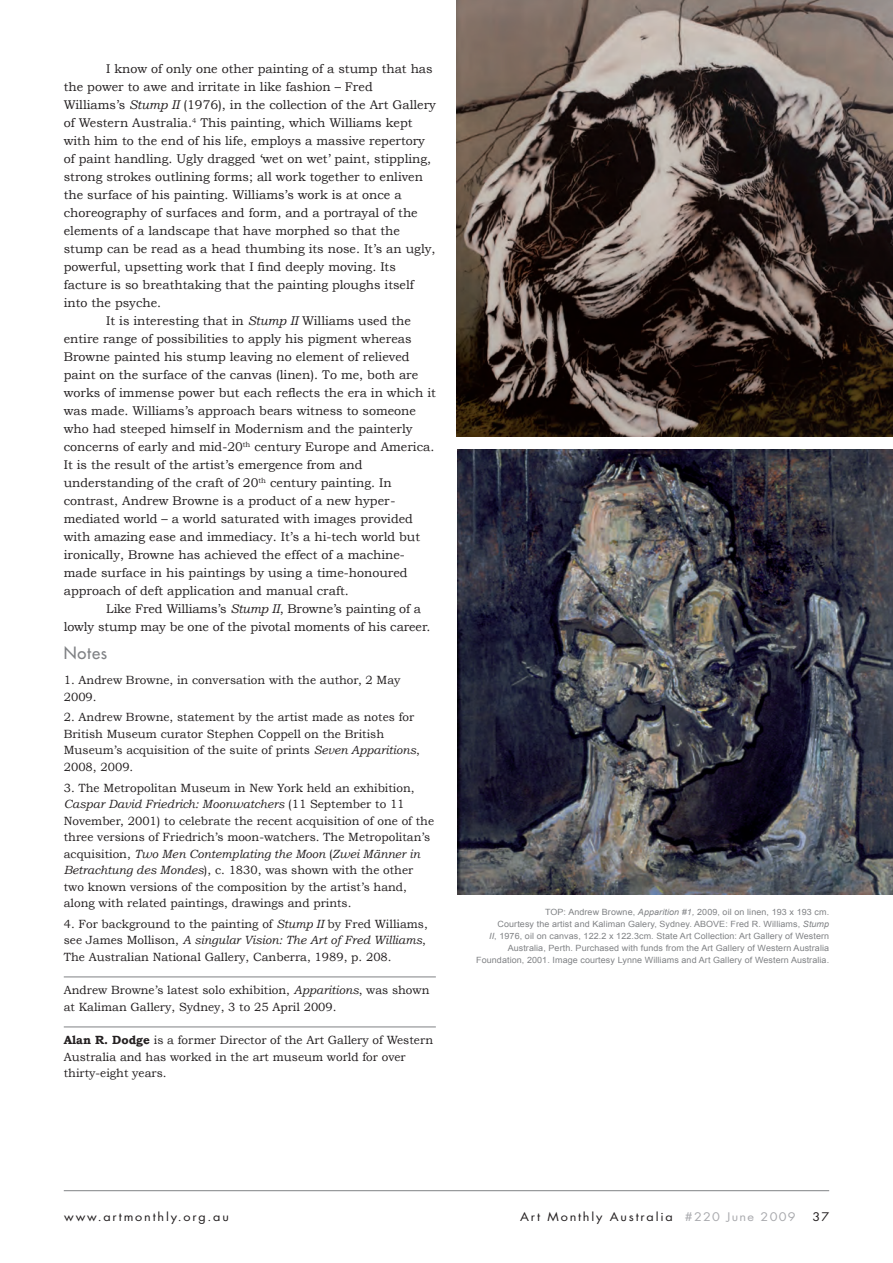
<style>
.page{position:relative;width:893px;height:1263px;background:#fff}
.page>*{position:absolute;margin:0;border:0;box-sizing:border-box;transform-origin:0 0}
.t1{font:16.5px "Futura";letter-spacing:.05em;color:#808285}
.t2{font:12.6px "Bookman Old Style";color:#231f20}
.t3{font:11.85px/16.5px "Bookman Old Style";color:#231f20}
.t4{font:11.55px "Futura";letter-spacing:.14em;color:#231f20;scale:1.1 1}
.t5{font:8.55px/12px "Arial";letter-spacing:.01em;color:#808285;text-align:right;scale:1.05 1}
.s1{font-style:italic}
.s2{font-weight:700}
.s3{color:#aaabaf}
</style>
<div class="page">
<hr style="left:64px;top:1190px;width:765px;height:1px;background:#808285">
<hr style="left:64px;top:976px;width:372px;height:1px;background:#808285">
<hr style="left:64px;top:1026px;width:372px;height:1px;background:#808285">
<img style="left:457px;top:0;width:436px;height:437px">
<img style="left:457px;top:449px;width:436px;height:445px">
<p class="t2" style="left:106px;top:61px;width:328px">I know of only one other painting of a stump that has</p>
<p class="t2" style="left:64px;top:79px;width:310px">the power to awe and irritate in like fashion – Fred</p>
<p class="t2" style="left:64px;top:97px;width:374px">Williams’s <span class="s1">Stump II</span> (1976), in the collection of the Art Gallery</p>
<p class="t2" style="left:64px;top:115px;width:350px">of Western Australia.<sup>4</sup> This painting, which Williams kept</p>
<p class="t2" style="left:64px;top:133px;width:363px">with him to the end of his life, employs a massive repertory</p>
<p class="t2" style="left:64px;top:151px;width:369px">of paint handling. Ugly dragged ‘wet on wet’ paint, stippling,</p>
<p class="t2" style="left:64px;top:169px;width:361px">strong strokes outlining forms; all work together to enliven</p>
<p class="t2" style="left:64px;top:187px;width:339px">the surface of his painting. Williams’s work is at once a</p>
<p class="t2" style="left:64px;top:205px;width:355px">choreography of surfaces and form, and a portrayal of the</p>
<p class="t2" style="left:64px;top:223px;width:338px">elements of a landscape that have morphed so that the</p>
<p class="t2" style="left:64px;top:241px;width:373px">stump can be read as a head thumbing its nose. It’s an ugly,</p>
<p class="t2" style="left:64px;top:259px;width:334px">powerful, upsetting work that I find deeply moving. Its</p>
<p class="t2" style="left:64px;top:277px;width:352px">facture is so breathtaking that the painting ploughs itself</p>
<p class="t2" style="left:64px;top:295px;width:99px">into the psyche.</p>
<p class="t2" style="left:106px;top:313px;width:306px">It is interesting that in <span class="s1">Stump II</span> Williams used the</p>
<p class="t2" style="left:64px;top:331px;width:349px">entire range of possibilities to apply his pigment whereas</p>
<p class="t2" style="left:64px;top:349px;width:347px">Browne painted his stump leaving no element of relieved</p>
<p class="t2" style="left:64px;top:367px;width:356px">paint on the surface of the canvas (linen). To me, both are</p>
<p class="t2" style="left:64px;top:385px;width:374px">works of immense power but each reflects the era in which it</p>
<p class="t2" style="left:64px;top:403px;width:354px">was made. Williams’s approach bears witness to someone</p>
<p class="t2" style="left:64px;top:421px;width:350px">who had steeped himself in Modernism and the painterly</p>
<p class="t2" style="left:64px;top:439px;width:372px">concerns of early and mid-20<sup>th</sup> century Europe and America.</p>
<p class="t2" style="left:64px;top:457px;width:300px">It is the result of the artist’s emergence from and</p>
<p class="t2" style="left:64px;top:475px;width:329px">understanding of the craft of 20<sup>th</sup> century painting. In</p>
<p class="t2" style="left:64px;top:493px;width:333px">contrast, Andrew Browne is a product of a new hyper-</p>
<p class="t2" style="left:64px;top:511px;width:351px">mediated world – a world saturated with images provided</p>
<p class="t2" style="left:64px;top:529px;width:358px">with amazing ease and immediacy. It’s a hi-tech world but</p>
<p class="t2" style="left:64px;top:547px;width:343px">ironically, Browne has achieved the effect of a machine-</p>
<p class="t2" style="left:64px;top:565px;width:345px">made surface in his paintings by using a time-honoured</p>
<p class="t2" style="left:64px;top:583px;width:286px">approach of deft application and manual craft.</p>
<p class="t2" style="left:106px;top:601px;width:316px">Like Fred Williams’s <span class="s1">Stump II</span>, Browne’s painting of a</p>
<p class="t2" style="left:64px;top:619px;width:368px">lowly stump may be one of the pivotal moments of his career.</p>
<h1 class="t1" style="left:64px;top:642px;width:45px">Notes</h1>
<p class="t3" style="left:64px;top:672px;width:338px">1. Andrew Browne, in conversation with the author, 2 May<br>2009.</p>
<p class="t3" style="left:64px;top:709px;width:358px">2. Andrew Browne, statement by the artist made as notes for British Museum curator Stephen Coppell on the British Museum’s acquisition of the suite of prints <span class="s1">Seven Apparitions</span>, 2008, 2009.</p>
<p class="t3" style="left:64px;top:779px;width:372px">3. The Metropolitan Museum in New York held an exhibition, <span class="s1">Caspar David Friedrich: Moonwatchers</span> (11 September to 11<br>November, 2001) to celebrate the recent acquisition of one of the three versions of Friedrich’s moon-watchers. The Metropolitan’s acquisition, <span class="s1">Two Men Contemplating the Moon</span> (<span class="s1">Zwei Männer in Betrachtung des Mondes</span>), c. 1830, was shown with the other two known versions of the composition by the artist’s hand, along with related paintings, drawings and prints.</p>
<p class="t3" style="left:64px;top:915px;width:366px">4. For background to the painting of <span class="s1">Stump II</span> by Fred Williams, see James Mollison, <span class="s1">A singular Vision: The Art of Fred Williams</span>,<br>The Australian National Gallery, Canberra, 1989, p. 208.</p>
<p class="t3" style="left:64px;top:982px;width:367px">Andrew Browne’s latest solo exhibition, <span class="s1">Apparitions</span>, was shown at Kaliman Gallery, Sydney, 3 to 25 April 2009.</p>
<p class="t3" style="left:64px;top:1032px;width:371px"><span class="s2">Alan R. Dodge</span> is a former Director of the Art Gallery of Western<br>Australia and has worked in the art museum world for over thirty-eight years.</p>
<p class="t5" style="left:476px;top:906px;width:338px">TOP: Andrew Browne, <span class="s1">Apparition #1,</span> 2009, oil on linen, 193 x 193 cm.<br>Courtesy the artist and Kaliman Galery, Sydney. ABOVE: Fred R. Williams, <span class="s1">Stump<br>II</span>, 1976, oil on canvas, 122.2 x 122.3cm. State Art Collection: Art Gallery of Western Australia, Perth. Purchased with funds from the Art Gallery of Western Australia Foundation, 2001. Image courtesy Lynne Williams and Art Gallery of Western Australia.</p>
<p class="t4" style="left:64px;top:1208px;width:151px">www.artmonthly.org.au</p>
<p class="t4" style="left:520px;top:1208px;width:252px">Art Monthly Australia <span class="s3">#220 June 2009</span></p>
<p class="t4" style="left:812px;top:1208px;width:17px">37</p>
</div>
